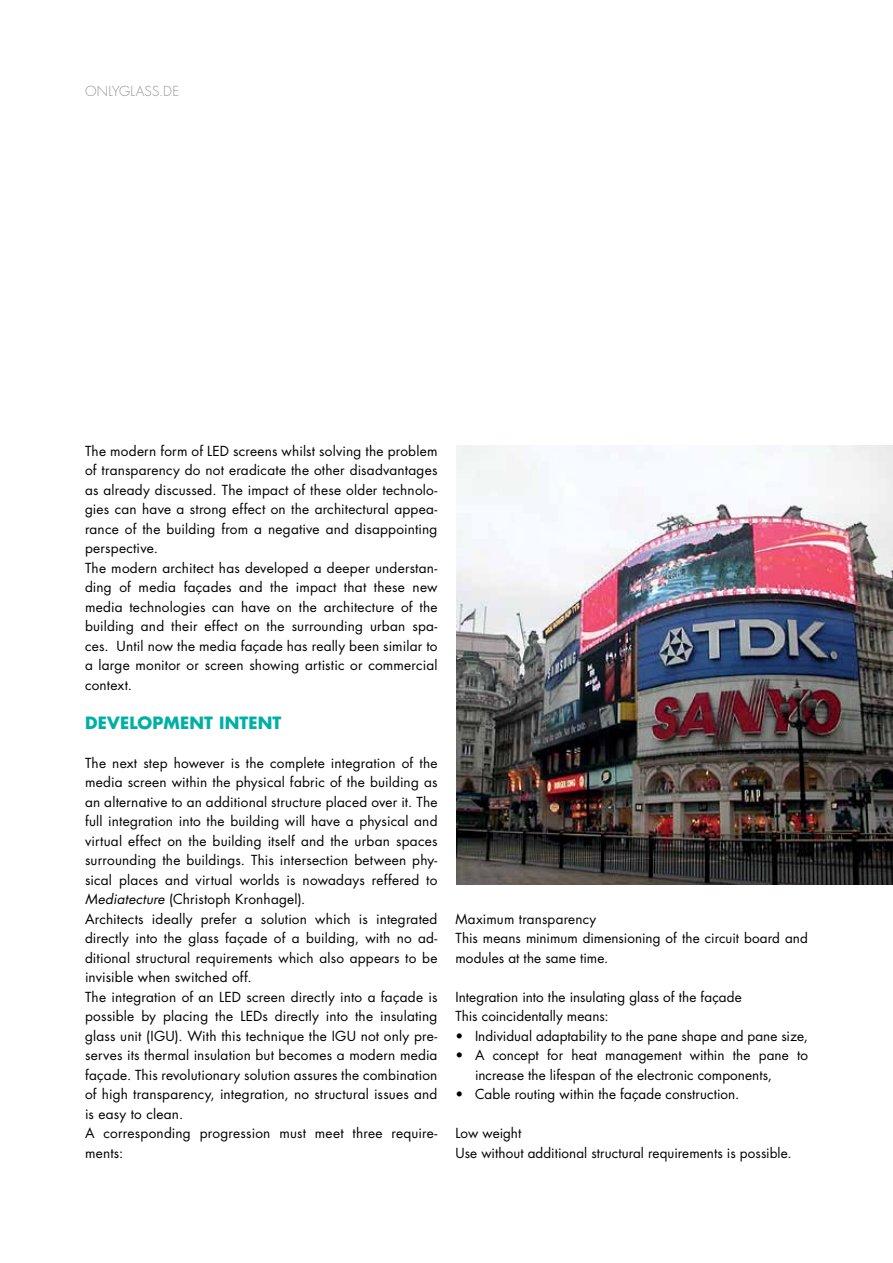
<style>
.page{position:relative;width:893px;height:1263px;background:#fff}
.page>*{position:absolute;margin:0;border:0;box-sizing:border-box;transform-origin:0 0}
.t1{font:700 16.5px "Futura Std";letter-spacing:.015em;color:#00afa5}
.t2{font:13.5px/19.5px "Futura Std";letter-spacing:.01em;color:#000}
.t3{font:300 13.5px "Futura Std";letter-spacing:.02em;color:#939598}
.s1{font-style:italic}
</style>
<div class="page">
<img style="left:456px;top:446px;width:437px;height:439px">
<p class="t3" style="left:85px;top:83px;width:96px">ONLYGLASS.DE</p>
<p class="t2" style="left:85px;top:441px;width:354px">The modern form of LED screens whilst solving the problem of transparency do not eradicate the other disadvantages as already discussed. The impact of these older technolo&shy;gies can have a strong effect on the architectural appea&shy;rance of the building from a negative and disappointing perspective.<br>The modern architect has developed a deeper understan&shy;ding of media façades and the impact that these new media technologies can have on the architecture of the building and their effect on the surrounding urban spa&shy;ces. Until now the media façade has really been similar to a large monitor or screen showing artistic or commercial context.</p>
<p class="t1" style="left:85px;top:711px;width:185px">DEVELOPMENT INTENT</p>
<p class="t2" style="left:85px;top:753px;width:354px">The next step however is the complete integration of the media screen within the physical fabric of the building as an alternative to an additional structure placed over it. The full integration into the building will have a physical and virtual effect on the building itself and the urban spaces surrounding the buildings. This intersection between phy&shy;sical places and virtual worlds is nowadays reffered to <span class="s1">Mediatecture</span> (Christoph Kronhagel).<br>Architects ideally prefer a solution which is integrated directly into the glass façade of a building, with no ad&shy;ditional structural requirements which also appears to be invisible when switched off.<br>The integration of an LED screen directly into a façade is possible by placing the LEDs directly into the insulating glass unit (IGU). With this technique the IGU not only pre&shy;serves its thermal insulation but becomes a modern media façade. This revolutionary solution assures the combination of high transparency, integration, no structural issues and is easy to clean.<br>A corresponding progression must meet three require&shy;ments:</p>
<p class="t2" style="left:455px;top:909px;width:354px">Maximum transparency<br>This means minimum dimensioning of the circuit board and modules at the same time.</p>
<p class="t2" style="left:455px;top:987px;width:288px">Integration into the insulating glass of the façade<br>This coincidentally means:</p>
<p class="t2" style="left:455px;top:1026px;width:354px">• Individual adaptability to the pane shape and pane size,</p>
<p class="t2" style="left:475px;top:1045px;width:334px;text-indent:-20px">• A concept for heat management within the pane to increase the lifespan of the electronic components,</p>
<p class="t2" style="left:455px;top:1084px;width:285px">• Cable routing within the façade construction.</p>
<p class="t2" style="left:455px;top:1123px;width:338px">Low weight<br>Use without additional structural requirements is possible.</p>
</div>
